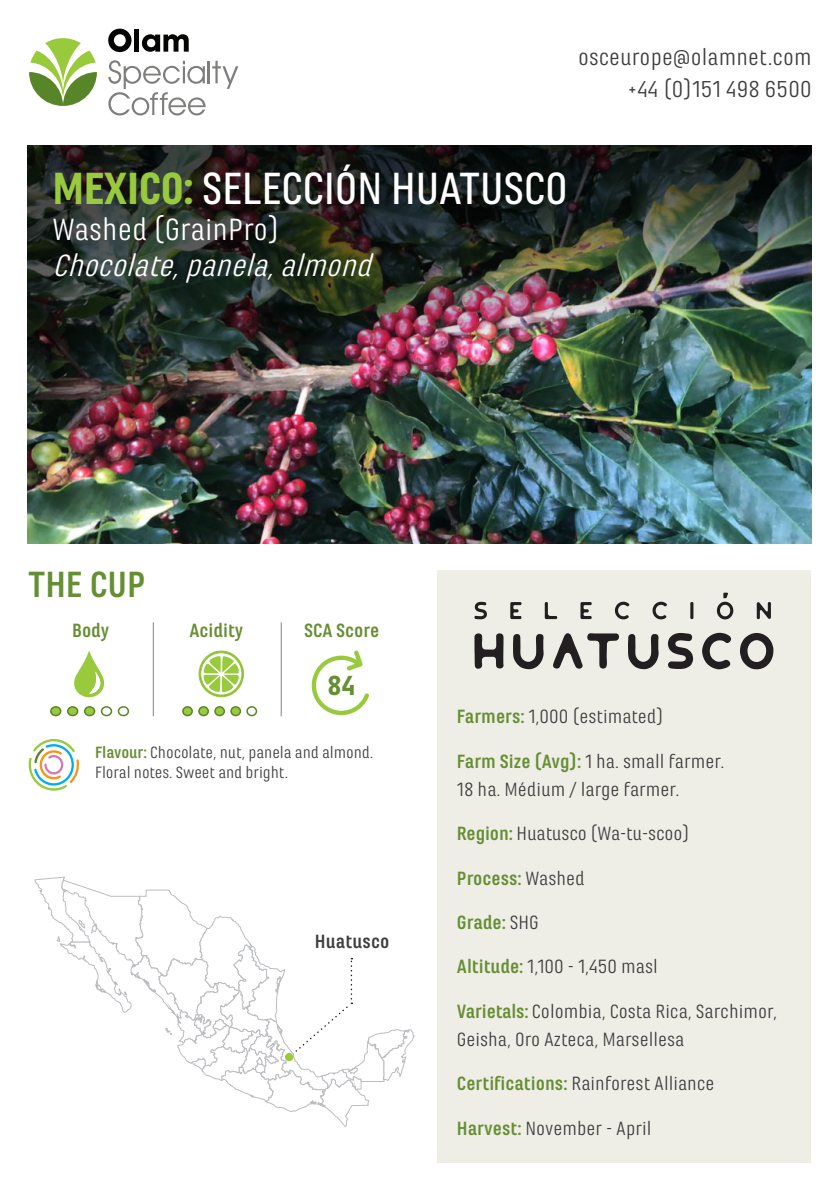
<style>
.page{position:relative;width:840px;height:1191px;background:#fff}
.page>*{position:absolute;margin:0;border:0;box-sizing:border-box;transform-origin:0 0}
.t1{font:500 47px "Marianina Wd FY";letter-spacing:-.01em;color:#fff}
.t2{font:700 38px "Marianina Wd FY";color:#668e34}
.t3{font:italic 32px "Marianina Wd FY";color:#fff}
.t4{font:32px "Marianina Wd FY";color:#fff}
.t5{font:900 28.8px "Marianina Wd FY";color:#668e34}
.t6{font:24px "Marianina Wd FY";letter-spacing:.005em;color:#3e3e3f}
.t7{font:20px/28px "Marianina Wd FY";color:#3e3e3f}
.t8{font:700 20px "Marianina Wd FY";color:#668e34}
.t9{font:700 20px "Marianina Wd FY";letter-spacing:.01em;color:#3e3e3f}
.t10{font:17px/20px "Marianina Wd FY";letter-spacing:-.005em;color:#3e3e3f}
.s1{font-weight:900;color:#99ca3e}
.s2{font-weight:700;color:#668e34}
.s3{font-weight:400;color:#3e3e3f}
</style>
<div class="page">
<img style="left:28px;top:145px;width:783px;height:398px">
<div style="left:437px;top:570px;width:373px;height:592px;background:#efeee6"></div>
<svg style="left:29px;top:38px;width:68px;height:68px"></svg>
<svg style="left:108px;top:29px;width:23px;height:23px"></svg>
<div style="left:134px;top:29px;width:5px;height:23px;background:#040503"></div>
<svg style="left:142px;top:34px;width:46px;height:18px"></svg>
<hr style="left:207px;top:61px;width:3px;height:22px;background:#7e7e7d">
<svg style="left:212px;top:61px;width:26px;height:28px"></svg>
<svg style="left:108px;top:60px;width:97px;height:55px"></svg>
<svg style="left:74px;top:650px;width:31px;height:47px"></svg>
<div style="left:51px;top:707px;width:10px;height:8px;background:#99ca3e;border-radius:50%"></div>
<div style="left:50px;top:706px;width:11px;height:10px;border:2px solid #588527;border-radius:50%"></div>
<div style="left:68px;top:707px;width:10px;height:8px;background:#99ca3e;border-radius:50%"></div>
<div style="left:67px;top:706px;width:11px;height:10px;border:2px solid #588527;border-radius:50%"></div>
<div style="left:85px;top:707px;width:9px;height:8px;background:#99ca3e;border-radius:50%"></div>
<div style="left:84px;top:706px;width:11px;height:10px;border:2px solid #588527;border-radius:50%"></div>
<div style="left:101px;top:706px;width:11px;height:10px;border:2px solid #588527;border-radius:50%"></div>
<div style="left:118px;top:706px;width:11px;height:10px;border:2px solid #588527;border-radius:50%"></div>
<svg style="left:198px;top:650px;width:46px;height:47px"></svg>
<div style="left:215px;top:707px;width:9px;height:8px;background:#99ca3e;border-radius:50%"></div>
<div style="left:214px;top:706px;width:11px;height:10px;border:2px solid #588527;border-radius:50%"></div>
<div style="left:183px;top:707px;width:9px;height:8px;background:#99ca3e;border-radius:50%"></div>
<div style="left:182px;top:706px;width:11px;height:10px;border:2px solid #588527;border-radius:50%"></div>
<div style="left:199px;top:707px;width:9px;height:8px;background:#99ca3e;border-radius:50%"></div>
<div style="left:198px;top:706px;width:11px;height:10px;border:2px solid #588527;border-radius:50%"></div>
<div style="left:231px;top:707px;width:9px;height:8px;background:#99ca3e;border-radius:50%"></div>
<div style="left:230px;top:706px;width:11px;height:10px;border:2px solid #588527;border-radius:50%"></div>
<div style="left:246px;top:706px;width:11px;height:10px;border:2px solid #588527;border-radius:50%"></div>
<svg style="left:29px;top:739px;width:51px;height:51px"></svg>
<svg style="left:311px;top:650px;width:58px;height:65px"></svg>
<hr style="left:153px;top:622px;width:1px;height:94px;background:#808285">
<hr style="left:280px;top:622px;width:1px;height:94px;background:#808285">
<svg style="left:34px;top:876px;width:381px;height:252px"></svg>
<div style="left:285px;top:1053px;width:8px;height:8px;background:#99ca3e;border-radius:50%"></div>
<svg style="left:474px;top:592px;width:296px;height:27px"></svg>
<svg style="left:474px;top:632px;width:299px;height:37px"></svg>
<p class="t6" style="left:577px;top:44px;width:235px">osceurope@olamnet.com</p>
<p class="t6" style="left:627px;top:76px;width:186px">+44 (0)151 498 6500</p>
<p class="t1" style="left:52px;top:163px;width:516px"><span class="s1">MEXICO:</span> SELECCIÓN HUATUSCO</p>
<p class="t4" style="left:52px;top:212px;width:228px">Washed (GrainPro)</p>
<p class="t3" style="left:52px;top:248px;width:329px">Chocolate,panela,almond</p>
<p class="t2" style="left:28px;top:564px;width:119px">THE CUP</p>
<p class="t8" style="left:72px;top:619px;width:39px">Body</p>
<p class="t8" style="left:189px;top:619px;width:55px">Acidity</p>
<p class="t8" style="left:304px;top:619px;width:77px">SCA Score</p>
<p class="t5" style="left:327px;top:670px;width:29px">84</p>
<p class="t10" style="left:95px;top:742px;width:279px"><span class="s2">Flavour:</span> Chocolate, nut, panela and almond.<br>Floral notes. Sweet and bright.</p>
<p class="t9" style="left:314px;top:930px;width:76px">Huatusco</p>
<p class="t7" style="left:456px;top:702px;width:208px"><span class="s2">Farmers:</span> 1,000 (estimated)</p>
<p class="t7" style="left:456px;top:747px;width:269px"><span class="s2">Farm Size (Avg):</span> 1 ha. small farmer.<br>18 ha. Médium / large farmer.</p>
<p class="t7" style="left:456px;top:819px;width:234px"><span class="s2">Region:</span> Huatusco (Wa-tu-scoo)</p>
<p class="t8" style="left:456px;top:867px;width:129px">Process: <span class="s3">Washed</span></p>
<p class="t8" style="left:456px;top:911px;width:83px">Grade: <span class="s3">SHG</span></p>
<p class="t7" style="left:456px;top:952px;width:202px"><span class="s2">Altitude:</span> 1,100 - 1,450 masl</p>
<p class="t7" style="left:456px;top:997px;width:321px"><span class="s2">Varietals:</span> Colombia, Costa Rica, Sarchimor,<br>Geisha, Oro Azteca, Marsellesa</p>
<p class="t7" style="left:456px;top:1069px;width:259px"><span class="s2">Certifications:</span> Rainforest Alliance</p>
<p class="t7" style="left:456px;top:1114px;width:196px"><span class="s2">Harvest:</span> November - April</p>
</div>
